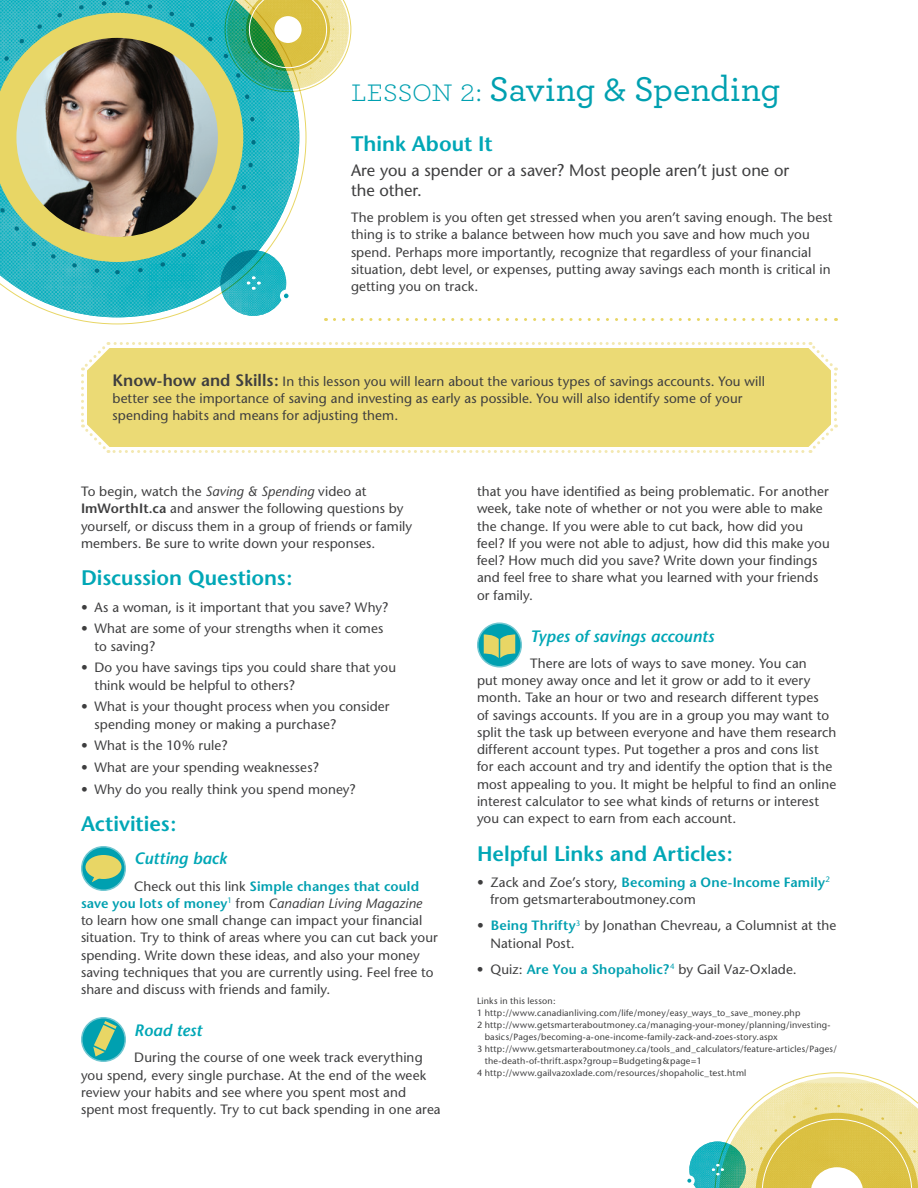
<style>
.page{position:relative;width:918px;height:1188px;background:#fff}
.page>*{position:absolute;margin:0;border:0;box-sizing:border-box;transform-origin:0 0}
.t1{font:500 36px "Archer";letter-spacing:-.01em;color:#00a0b0}
.t2{font:600 21px "Stone Sans";color:#00a7b6}
.t3{font:16.5px/20.2px "Stone Sans";color:#3e3e3f}
.t4{font:italic 600 16.5px "Stone Sans";color:#00a7b6}
.t5{font:13.5px/17.2px "Stone Sans";letter-spacing:.005em;color:#3e3e3f}
.t6{font:9px "Stone Sans";letter-spacing:.02em;color:#3e3e3f}
.s1{font-weight:300;font-size:33px}
.s2{font-weight:600;font-size:16.5px}
.s3{font-style:italic}
.s4{font-weight:600}
.s5{font-weight:600;color:#00a0b0}
</style>
<div class="page">
<svg style="left:334px;top:318px;width:503px;height:3px"></svg>
<svg style="left:0;top:0;width:306px;height:324px"></svg>
<svg style="left:0;top:1px;width:256px;height:273px;background:#24b3c1"></svg>
<svg style="left:0;top:13px;width:243px;height:249px;background:#89c592"></svg>
<img style="left:16px;top:38px;width:202px;height:199px">
<svg style="left:225px;top:0;width:126px;height:92px;background:#a2c587"></svg>
<div style="left:82px;top:847px;width:43px;height:43px;background:#00a0b0;border-radius:50%"></div>
<div style="left:81px;top:846px;width:45px;height:45px;border:2px solid #71c7d1;border-radius:50%"></div>
<div style="left:86px;top:855px;width:36px;height:24px;background:#e8d665;border-radius:50%"></div>
<svg style="left:92px;top:876px;width:9px;height:6px"></svg>
<svg style="left:478px;top:623px;width:43px;height:44px"></svg>
<div style="left:477px;top:622px;width:45px;height:46px;border:2px solid #71c7d1;border-radius:50%"></div>
<svg style="left:484px;top:634px;width:31px;height:24px"></svg>
<div style="left:82px;top:1018px;width:43px;height:43px;background:#00a0b0;border-radius:50%"></div>
<div style="left:81px;top:1017px;width:45px;height:45px;border:2px solid #71c7d1;border-radius:50%"></div>
<svg style="left:93px;top:1021px;width:24px;height:36px"></svg>
<svg style="left:81px;top:342px;width:757px;height:111px;background:#edde85"></svg>
<svg style="left:687px;top:1073px;width:231px;height:115px"></svg>
<img style="left:220px;top:250px;width:66px;height:66px;border-radius:33px">
<svg style="left:245px;top:275px;width:16px;height:16px"></svg>
<div style="left:280px;top:290px;width:12px;height:12px;background:#fff;border-radius:50%"></div>
<svg style="left:284px;top:294px;width:5px;height:4px"></svg>
<h1 class="t1" style="left:351px;top:63px;width:431px"><span class="s1">lesson 2:</span> Saving &amp; Spending</h1>
<h2 class="t2" style="left:351px;top:131px;width:143px">Think About It</h2>
<p class="t3" style="left:351px;top:160px;width:440px">Are you a spender or a saver? Most people aren’t just one or the other.</p>
<p class="t5" style="left:351px;top:209px;width:483px">The problem is you often get stressed when you aren’t saving enough. The best thing is to strike a balance between how much you save and how much you spend. Perhaps more importantly, recognize that regardless of your financial situation, debt level, or expenses, putting away savings each month is critical in getting you on track.</p>
<p class="t5" style="left:112px;top:373px;width:654px"><span class="s2">Know-how and Skills:</span> In this lesson you will learn about the various types of savings accounts. You will better see the importance of saving and investing as early as possible. You will also identify some of your spending habits and means for adjusting them.</p>
<p class="t5" style="left:81px;top:483px;width:333px">To begin, watch the <span class="s3">Saving &amp; Spending</span> video at <span class="s4">ImWorthIt.ca</span> and answer the following questions by yourself, or discuss them in a group of friends or family members. Be sure to write down your responses.</p>
<h2 class="t2" style="left:81px;top:565px;width:213px">Discussion Questions:</h2>
<p class="t5" style="left:81px;top:598px;width:309px">• As a woman, is it important that you save? Why?</p>
<p class="t5" style="left:94px;top:620px;width:291px;text-indent:-14px">• What are some of your strengths when it comes to saving?</p>
<p class="t5" style="left:94px;top:659px;width:303px;text-indent:-14px">• Do you have savings tips you could share that you think would be helpful to others?</p>
<p class="t5" style="left:94px;top:698px;width:297px;text-indent:-14px">• What is your thought process when you consider spending money or making a purchase?</p>
<p class="t5" style="left:81px;top:737px;width:148px">• What is the 10% rule?</p>
<p class="t5" style="left:81px;top:759px;width:239px">• What are your spending weaknesses?</p>
<p class="t5" style="left:81px;top:781px;width:276px">• Why do you really think you spend money?</p>
<h2 class="t2" style="left:81px;top:811px;width:97px">Activities:</h2>
<p class="t4" style="left:134px;top:849px;width:94px">Cutting back</p>
<p class="t5" style="left:81px;top:877px;width:358px;text-indent:53px">Check out this link <span class="s5">Simple changes that could save you lots of money</span><sup>1</sup> from <span class="s3">Canadian Living Magazine </span>to learn how one small change can impact your financial situation. Try to think of areas where you can cut back your spending. Write down these ideas, and also your money saving techniques that you are currently using. Feel free to share and discuss with friends and family.</p>
<p class="t4" style="left:134px;top:1020px;width:69px">Road test</p>
<p class="t5" style="left:81px;top:1049px;width:361px;text-indent:53px">During the course of one week track everything you spend, every single purchase. At the end of the week review your habits and see where you spent most and spent most frequently. Try to cut back spending in one area</p>
<p class="t5" style="left:477px;top:483px;width:354px">that you have identified as being problematic. For another week, take note of whether or not you were able to make the change. If you were able to cut back, how did you feel? If you were not able to adjust, how did this make you feel? How much did you save? Write down your findings and feel free to share what you learned with your friends or family.</p>
<p class="t4" style="left:530px;top:626px;width:186px">Types of savings accounts</p>
<p class="t5" style="left:477px;top:655px;width:361px;text-indent:53px">There are lots of ways to save money. You can<br>put money away once and let it grow or add to it every month. Take an hour or two and research different types<br>of savings accounts. If you are in a group you may want to split the task up between everyone and have them research different account types. Put together a pros and cons list for each account and try and identify the option that is the most appealing to you. It might be helpful to find an online interest calculator to see what kinds of returns or interest you can expect to earn from each account.</p>
<h2 class="t2" style="left:477px;top:841px;width:257px">Helpful Links and Articles:</h2>
<p class="t5" style="left:491px;top:874px;width:341px;text-indent:-14px">• Zack and Zoe’s story, <span class="s5">Becoming a One-Income Family</span><sup>2 </sup>from getsmarteraboutmoney.com</p>
<p class="t5" style="left:490px;top:917px;width:347px;text-indent:-13px">• <span class="s5">Being Thrifty</span><sup>3</sup> by Jonathan Chevreau, a Columnist at the<br>National Post.</p>
<p class="t5" style="left:477px;top:961px;width:321px">• Quiz: <span class="s5">Are You a Shopaholic?</span><sup>4</sup> by Gail Vaz-Oxlade.</p>
<p class="t6" style="left:477px;top:995px;width:80px">Links in this lesson:</p>
<p class="t6" style="left:477px;top:1007px;width:325px">1 http://www.canadianliving.com/life/money/easy_ways_to_save_money.php</p>
<p class="t6" style="left:477px;top:1019px;width:355px">2 http://www.getsmarteraboutmoney.ca/managing-your-money/planning/investing-</p>
<p class="t6" style="left:485px;top:1031px;width:295px">basics/Pages/becoming-a-one-income-family-zack-and-zoes-story.aspx</p>
<p class="t6" style="left:477px;top:1043px;width:362px">3 http://www.getsmarteraboutmoney.ca/tools_and_calculators/feature-articles/Pages/</p>
<p class="t6" style="left:485px;top:1055px;width:219px">the-death-of-thrift.aspx?group=Budgeting&amp;page=1</p>
<p class="t6" style="left:477px;top:1067px;width:271px">4 http://www.gailvazoxlade.com/resources/shopaholic_test.html</p>
</div>
